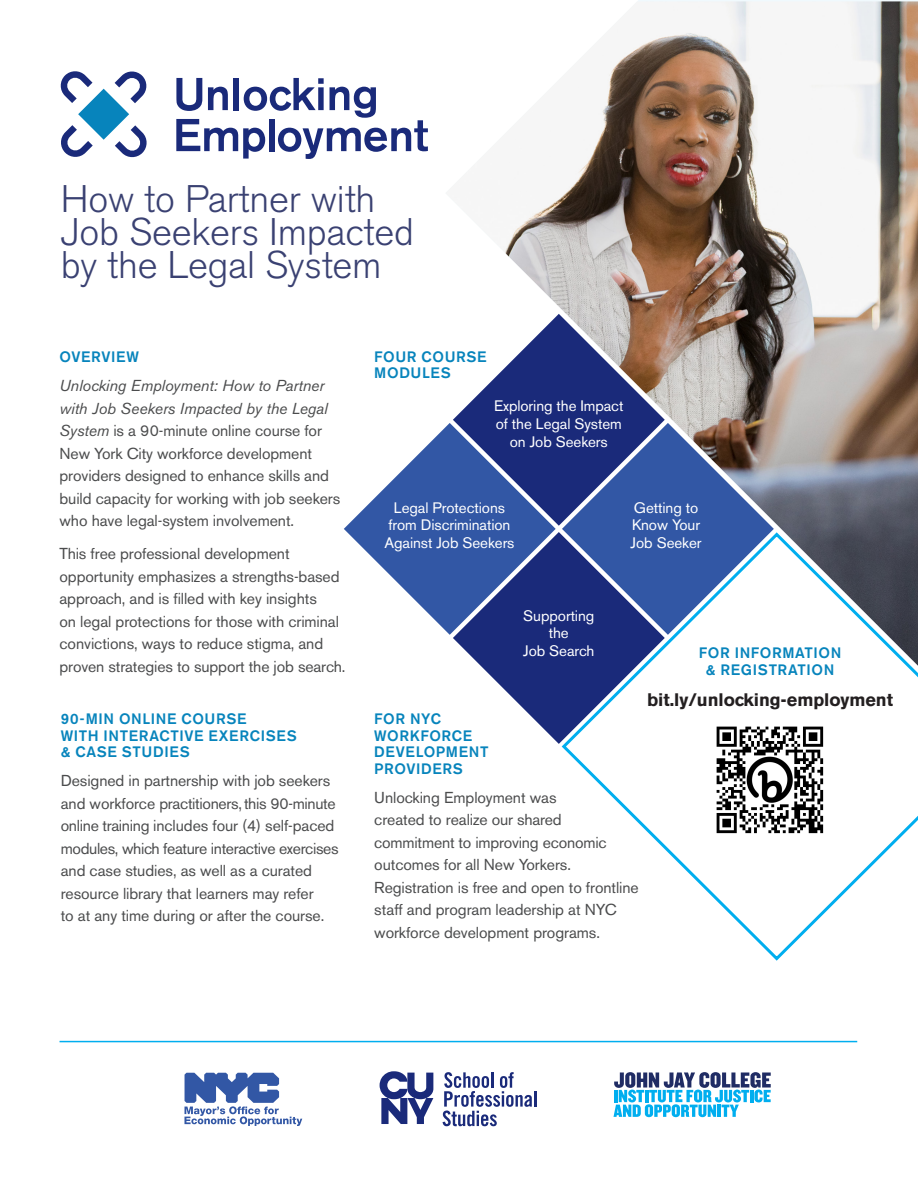
<style>
.page{position:relative;width:918px;height:1188px;background:#fff}
.page>*{position:absolute;margin:0;border:0;box-sizing:border-box;transform-origin:0 0}
.Main_Text{font:300 38.1px/33px "Akzidenz Grotesk BE";letter-spacing:-.005em;color:#3a4172}
.Main_Text_space_afte{font:700 18px "Akzidenz Grotesk BE";letter-spacing:-.005em;color:#231f20}
.Main_Text-2{font:15.75px/22.5px "Akzidenz Grotesk BE";letter-spacing:-.005em;color:#4b4c4d}
.Main_Text_space_afte-2{font:15.75px/22.5px "Akzidenz Grotesk BE";letter-spacing:-.005em;color:#4b4c4d}
.Module_Text{font:15.15px/17.9px "Akzidenz Grotesk BE";letter-spacing:-.005em;color:#fff;text-align:center}
.Subhead{font:500 15px/16.5px "Akzidenz Grotesk BE";letter-spacing:.04em;color:#0784bc}
.s1{font-style:italic}
</style>
<div class="page">
<svg style="left:184px;top:1073px;width:118px;height:53px"></svg>
<hr style="left:534px;top:1091px;width:3px;height:16px;background:#1a2a7a">
<svg style="left:443px;top:1072px;width:89px;height:54px"></svg>
<svg style="left:380px;top:1071px;width:53px;height:53px"></svg>
<svg style="left:614px;top:1072px;width:157px;height:45px"></svg>
<hr style="left:60px;top:1041px;width:797px;height:1px;background:#00aeef">
<img style="left:503px;top:1px;width:415px;height:532px">
<svg style="left:562px;top:533px;width:356px;height:427px"></svg>
<svg style="left:61px;top:71px;width:86px;height:87px"></svg>
<svg style="left:176px;top:78px;width:252px;height:81px"></svg>
<svg style="left:344px;top:423px;width:212px;height:212px;fill:#3257a5"></svg>
<svg style="left:562px;top:423px;width:212px;height:212px;fill:#3257a5"></svg>
<svg style="left:453px;top:314px;width:212px;height:212px"></svg>
<svg style="left:453px;top:532px;width:212px;height:212px"></svg>
<img style="left:703px;top:713px;width:134px;height:134px">
<p class="Main_Text" style="left:61px;top:183px;width:355px">How to Partner with<br>Job Seekers Impacted by the Legal System</p>
<p class="Subhead" style="left:60px;top:348px;width:81px">OVERVIEW</p>
<p class="Main_Text-2" style="left:60px;top:374px;width:282px"><span class="s1">Unlocking Employment: How to Partner with Job Seekers Impacted by the Legal System</span> is a 90-minute online course for New York City workforce development providers designed to enhance skills and build capacity for working with job seekers who have legal-system involvement.</p>
<p class="Main_Text_space_afte-2" style="left:60px;top:542px;width:288px">This free professional development opportunity emphasizes a strengths-based approach, and is filled with key insights<br>on legal protections for those with criminal convictions, ways to reduce stigma, and proven strategies to support the job search.</p>
<p class="Subhead" style="left:61px;top:711px;width:238px">90-MIN ONLINE COURSE<br>WITH INTERACTIVE EXERCISES &amp; CASE STUDIES</p>
<p class="Main_Text-2" style="left:61px;top:770px;width:279px">Designed in partnership with job seekers and workforce practitioners, this 90-minute online training includes four (4) self-paced modules, which feature interactive exercises and case studies, as well as a curated resource library that learners may refer<br>to at any time during or after the course.</p>
<p class="Subhead" style="left:374px;top:348px;width:114px">FOUR COURSE<br>MODULES</p>
<p class="Module_Text" style="left:494px;top:397px;width:131px">Exploring the Impact of the Legal System on Job Seekers</p>
<p class="Module_Text" style="left:384px;top:498px;width:132px">Legal Protections from Discrimination<br>Against Job Seekers</p>
<p class="Module_Text" style="left:631px;top:498px;width:73px;text-align:left">Getting to<br>Know Your<br>Job Seeker</p>
<p class="Module_Text" style="left:523px;top:606px;width:73px">Supporting the<br>Job Search</p>
<p class="Subhead" style="left:374px;top:711px;width:116px">FOR NYC<br>WORKFORCE<br>DEVELOPMENT<br>PROVIDERS</p>
<p class="Main_Text_space_afte-2" style="left:374px;top:786px;width:266px">Unlocking Employment was<br>created to realize our shared commitment to improving economic outcomes for all New Yorkers.<br>Registration is free and open to frontline staff and program leadership at NYC workforce development programs.</p>
<p class="Subhead" style="left:699px;top:645px;width:144px;text-align:center">FOR INFORMATION &amp; REGISTRATION</p>
<p class="Main_Text_space_afte" style="left:647px;top:689px;width:248px">bit.ly/unlocking-employment</p>
</div>
